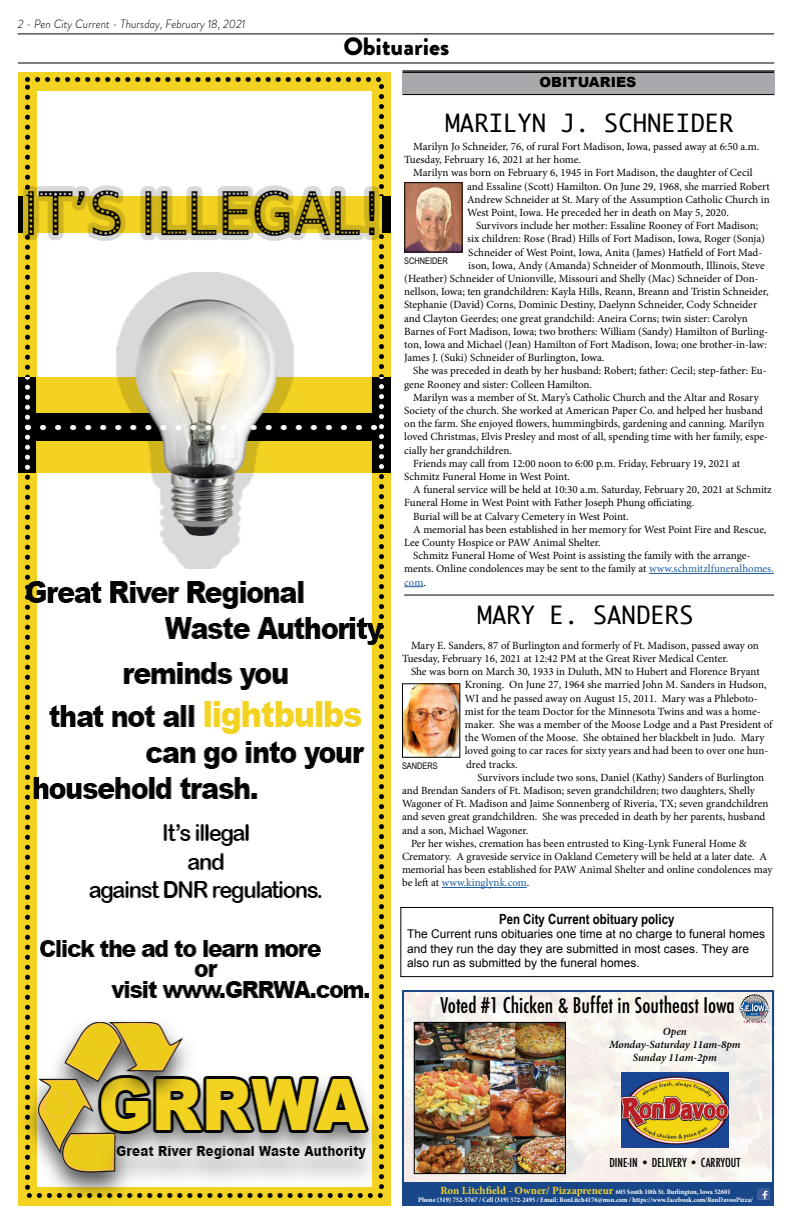
<style>
.page{position:relative;width:792px;height:1224px;background:#fff}
.page>*{position:absolute;margin:0;border:0;box-sizing:border-box;transform-origin:0 0}
.t1{font:900 25px "Brandon Grotesque";color:#000}
.t2{font:24px "Monaco";color:#000}
.t3{font:500 condensed 21px "Futura";color:#000}
.t4{font:700 14px "Arial Narrow";color:#000}
.t5{font:900 14px "Arial";color:#000}
.t6{font:12px/14.4px "Arial";color:#000}
.t7{font:italic 300 12px "Brandon Grotesque";color:#000}
.t8{font:500 condensed 12px "Futura";color:#000}
.t9{font:11px/13.2px "Minion Pro";color:#000}
.t10{font:italic 600 11px/13.2px "Minion Pro";letter-spacing:-.005em;color:#000;text-align:center}
.t11{font:11px "Minion Pro";color:#215e9e}
.t12{font:9px "Arial Narrow";color:#000}
.t13{font:700 condensed 7px/8.4px "Minion Pro";color:#fff;text-align:center}
.s1{color:#215e9e}
.s2{color:#000}
.s3{font-stretch:normal;font-size:11px;color:#f3d235}
</style>
<div class="page">
<hr style="left:18px;top:33px;width:756px;height:1px;background:#000">
<hr style="left:18px;top:63px;width:756px;height:1px;background:#000">
<img style="left:18px;top:72px;width:372px;height:1134px">
<img style="left:405px;top:993px;width:366px;height:189px">
<div style="left:403px;top:1182px;width:371px;height:24px;background:#18488a"></div>
<img style="left:621px;top:1072px;width:108px;height:75px">
<img style="left:739px;top:994px;width:31px;height:29px">
<svg style="left:758px;top:1188px;width:11px;height:12px"></svg>
<img style="left:416px;top:1024px;width:148px;height:148px">
<div style="left:414px;top:1022px;width:152px;height:152px;border:1px solid #000"></div>
<div style="left:402px;top:990px;width:372px;height:216px;border:2px solid #18488a"></div>
<div style="left:402px;top:71px;width:372px;height:24px;background:#a7a9ac"></div>
<hr style="left:403px;top:71px;width:371px;height:1px;background:#000">
<hr style="left:403px;top:72px;width:371px;height:1px;background:#000">
<hr style="left:403px;top:94px;width:371px;height:1px;background:#000">
<hr style="left:442px;top:887px;width:85px;height:1px;background:#215e9e">
<img style="left:404px;top:685px;width:54px;height:71px">
<div style="left:402px;top:683px;width:58px;height:75px;border:1px solid #000"></div>
<hr style="left:649px;top:573px;width:125px;height:1px;background:#215e9e">
<svg style="left:404px;top:586px;width:19px;height:1px"></svg>
<img style="left:406px;top:184px;width:55px;height:67px">
<div style="left:404px;top:182px;width:59px;height:71px;border:1px solid #000"></div>
<hr style="left:404px;top:595px;width:370px;height:1px;background:#000">
<div style="left:400px;top:907px;width:373px;height:70px;border:1px solid #000"></div>
<p class="t7" style="left:18px;top:15px;width:229px">2 - Pen City Current - Thursday, February 18, 2021</p>
<h1 class="t1" style="left:344px;top:29px;width:107px">Obituaries</h1>
<p class="t5" style="left:540px;top:72px;width:98px">OBITUARIES</p>
<h2 class="t2" style="left:446px;top:103px;width:290px">MARILYN J. SCHNEIDER</h2>
<p class="t9" style="left:404px;top:140px;width:357px;text-indent:9px">Marilyn Jo Schneider, 76, of rural Fort Madison, Iowa, passed away at 6:50 a.m.<br>Tuesday, February 16, 2021 at her home.</p>
<p class="t9" style="left:467px;top:166px;width:304px;text-indent:-54px">Marilyn was born on February 6, 1945 in Fort Madison, the daughter of Cecil and Essaline (Scott) Hamilton. On June 29, 1968, she married Robert Andrew Schneider at St. Mary of the Assumption Catholic Church in West Point, Iowa. He preceded her in death on May 5, 2020.</p>
<p class="t9" style="left:476px;top:219px;width:284px">Survivors include her mother: Essaline Rooney of Fort Madison;</p>
<p class="t9" style="left:467px;top:232px;width:299px">six children: Rose (Brad) Hills of Fort Madison, Iowa, Roger (Sonja)</p>
<p class="t9" style="left:468px;top:246px;width:296px">Schneider of West Point, Iowa, Anita (James) Hatfield of Fort Mad-</p>
<p class="t9" style="left:468px;top:259px;width:298px">ison, Iowa, Andy (Amanda) Schneider of Monmouth, Illinois, Steve</p>
<p class="t9" style="left:404px;top:272px;width:356px">(Heather) Schneider of Unionville, Missouri and Shelly (Mac) Schneider of Don-</p>
<p class="t9" style="left:404px;top:285px;width:366px">nellson, Iowa; ten grandchildren: Kayla Hills, Reann, Breann and Tristin Schneider,</p>
<p class="t9" style="left:404px;top:298px;width:354px">Stephanie (David) Corns, Dominic Destiny, Daelynn Schneider, Cody Schneider</p>
<p class="t9" style="left:404px;top:312px;width:345px">and Clayton Geerdes; one great grandchild: Aneira Corns; twin sister: Carolyn</p>
<p class="t9" style="left:404px;top:325px;width:365px">Barnes of Fort Madison, Iowa; two brothers: William (Sandy) Hamilton of Burling-</p>
<p class="t9" style="left:404px;top:338px;width:364px">ton, Iowa and Michael (Jean) Hamilton of Fort Madison, Iowa; one brother-in-law:</p>
<p class="t9" style="left:404px;top:351px;width:202px">James J. (Suki) Schneider of Burlington, Iowa.</p>
<p class="t9" style="left:413px;top:364px;width:355px">She was preceded in death by her husband: Robert; father: Cecil; step-father: Eu-</p>
<p class="t9" style="left:404px;top:378px;width:189px">gene Rooney and sister: Colleen Hamilton.</p>
<p class="t9" style="left:413px;top:391px;width:347px">Marilyn was a member of St. Mary’s Catholic Church and the Altar and Rosary</p>
<p class="t9" style="left:404px;top:404px;width:360px">Society of the church. She worked at American Paper Co. and helped her husband</p>
<p class="t9" style="left:404px;top:417px;width:362px">on the farm. She enjoyed flowers, hummingbirds, gardening and canning. Marilyn</p>
<p class="t9" style="left:404px;top:430px;width:365px">loved Christmas, Elvis Presley and most of all, spending time with her family, espe-</p>
<p class="t9" style="left:404px;top:444px;width:109px">cially her grandchildren.</p>
<p class="t9" style="left:413px;top:457px;width:328px">Friends may call from 12:00 noon to 6:00 p.m. Friday, February 19, 2021 at</p>
<p class="t9" style="left:404px;top:470px;width:167px">Schmitz Funeral Home in West Point.</p>
<p class="t9" style="left:413px;top:483px;width:360px">A funeral service will be held at 10:30 a.m. Saturday, February 20, 2021 at Schmitz</p>
<p class="t9" style="left:404px;top:496px;width:292px">Funeral Home in West Point with Father Joseph Phung officiating.</p>
<p class="t9" style="left:413px;top:510px;width:217px">Burial will be at Calvary Cemetery in West Point.</p>
<p class="t9" style="left:413px;top:523px;width:355px">A memorial has been established in her memory for West Point Fire and Rescue,</p>
<p class="t9" style="left:404px;top:536px;width:198px">Lee County Hospice or PAW Animal Shelter.</p>
<p class="t9" style="left:413px;top:549px;width:339px">Schmitz Funeral Home of West Point is assisting the family with the arrange-</p>
<p class="t9" style="left:404px;top:562px;width:371px">ments. Online condolences may be sent to the family at <span class="s1">www.schmitzlfuneralhomes.</span></p>
<p class="t11" style="left:404px;top:575px;width:23px">com<span class="s2">.</span></p>
<p class="t12" style="left:404px;top:254px;width:45px">SCHNEIDER</p>
<h2 class="t2" style="left:478px;top:595px;width:217px">MARY E. SANDERS</h2>
<p class="t9" style="left:402px;top:639px;width:358px;text-indent:9px">Mary E. Sanders, 87 of Burlington and formerly of Ft. Madison, passed away on<br>Tuesday, February 16, 2021 at 12:42 PM at the Great River Medical Center.</p>
<p class="t9" style="left:465px;top:665px;width:309px;text-indent:-54px">She was born on March 30, 1933 in Duluth, MN to Hubert and Florence Bryant Kroning. On June 27, 1964 she married John M. Sanders in Hudson, WI and he passed away on August 15, 2011. Mary was a Phleboto&shy;mist for the team Doctor for the Minnesota Twins and was a home&shy;maker. She was a member of the Moose Lodge and a Past President of the Women of the Moose. She obtained her blackbelt in Judo. Mary loved going to car races for sixty years and had been to over one hun&shy;dred tracks.</p>
<p class="t9" style="left:478px;top:771px;width:288px">Survivors include two sons, Daniel (Kathy) Sanders of Burlington</p>
<p class="t9" style="left:402px;top:784px;width:354px">and Brendan Sanders of Ft. Madison; seven grandchildren; two daughters, Shelly</p>
<p class="t9" style="left:402px;top:797px;width:368px">Wagoner of Ft. Madison and Jaime Sonnenberg of Riveria, TX; seven grandchildren</p>
<p class="t9" style="left:402px;top:810px;width:365px">and seven great grandchildren. She was preceded in death by her parents, husband</p>
<p class="t9" style="left:402px;top:824px;width:128px">and a son, Michael Wagoner.</p>
<p class="t9" style="left:411px;top:837px;width:337px">Per her wishes, cremation has been entrusted to King-Lynk Funeral Home &amp;</p>
<p class="t9" style="left:402px;top:850px;width:367px">Crematory. A graveside service in Oakland Cemetery will be held at a later date. A</p>
<p class="t9" style="left:402px;top:863px;width:372px">memorial has been established for PAW Animal Shelter and online condolences may</p>
<p class="t11" style="left:402px;top:876px;width:129px"><span class="s2">be left at</span> www.kinglynk.com<span class="s2">.</span></p>
<p class="t12" style="left:402px;top:760px;width:37px">SANDERS</p>
<p class="t4" style="left:499px;top:908px;width:177px">Pen City Current obituary policy</p>
<p class="t6" style="left:407px;top:927px;width:360px">The Current runs obituaries one time at no charge to funeral homes and they run the day they are submitted in most cases. They are also run as submitted by the funeral homes.</p>
<h3 class="t3" style="left:441px;top:992px;width:296px">Voted #1 Chicken &amp; Buffet in Southeast Iowa</h3>
<p class="t10" style="left:609px;top:1024px;width:133px">Open<br>Monday-Saturday 11am-8pm<br>Sunday 11am-2pm</p>
<p class="t8" style="left:609px;top:1155px;width:133px">DINE-IN • DELIVERY • CARRYOUT</p>
<p class="t13" style="left:418px;top:1187px;width:336px"><span class="s3">Ron Litchfield - Owner/ Pizzapreneur</span> 605 South 10th St. Burlington, Iowa 52601<br>Phone (319) 752-5767 / Cell (319) 572-2495 / Email: RonLitch4176@msn.com / https://www.facebook.com/RonDavooPizza/</p>
</div>
